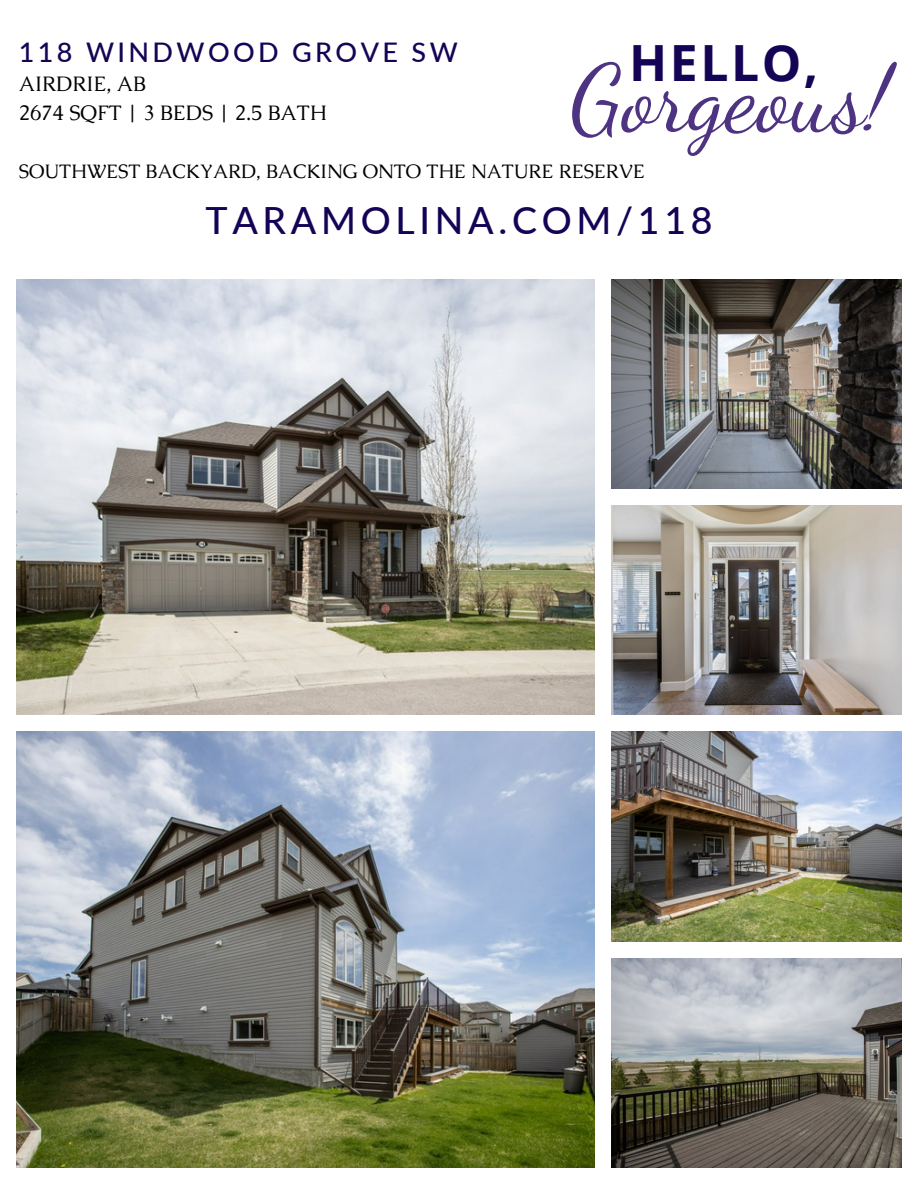
<style>
.page{position:relative;width:918px;height:1188px;background:#fff}
.page>*{position:absolute;margin:0;border:0;box-sizing:border-box;transform-origin:0 0}
.t1{font:94.2px "Dancing Script";color:#4d3381}
.t2{font:700 49.95px "Open Sans";letter-spacing:.05em;color:#150455}
.t3{font:500 37.5px "Lato";letter-spacing:.125em;color:#150455}
.t4{font:500 27px "Lato";letter-spacing:.125em;color:#150455}
.t5{font:21px "Caudex";color:#000}
.t6{font:19.5px "Caudex";color:#000}
</style>
<div class="page">
<img style="left:17px;top:279px;width:578px;height:435px">
<img style="left:612px;top:279px;width:290px;height:209px">
<img style="left:612px;top:505px;width:290px;height:209px">
<img style="left:17px;top:731px;width:578px;height:437px">
<img style="left:612px;top:731px;width:290px;height:211px">
<img style="left:612px;top:959px;width:290px;height:209px">
<p class="t4" style="left:19px;top:35px;width:440px">118 WINDWOOD GROVE SW</p>
<p class="t5" style="left:19px;top:70px;width:129px">AIRDRIE, AB</p>
<p class="t5" style="left:19px;top:99px;width:309px">2674 SQFT | 3 BEDS | 2.5 BATH</p>
<p class="t2" style="left:629px;top:28px;width:191px">HELLO,</p>
<p class="t1" style="left:570px;top:43px;width:321px">Gorgeous!</p>
<p class="t6" style="left:19px;top:158px;width:628px">SOUTHWEST BACKYARD, BACKING ONTO THE NATURE RESERVE</p>
<p class="t3" style="left:205px;top:197px;width:509px">TARAMOLINA.COM/118</p>
</div>
